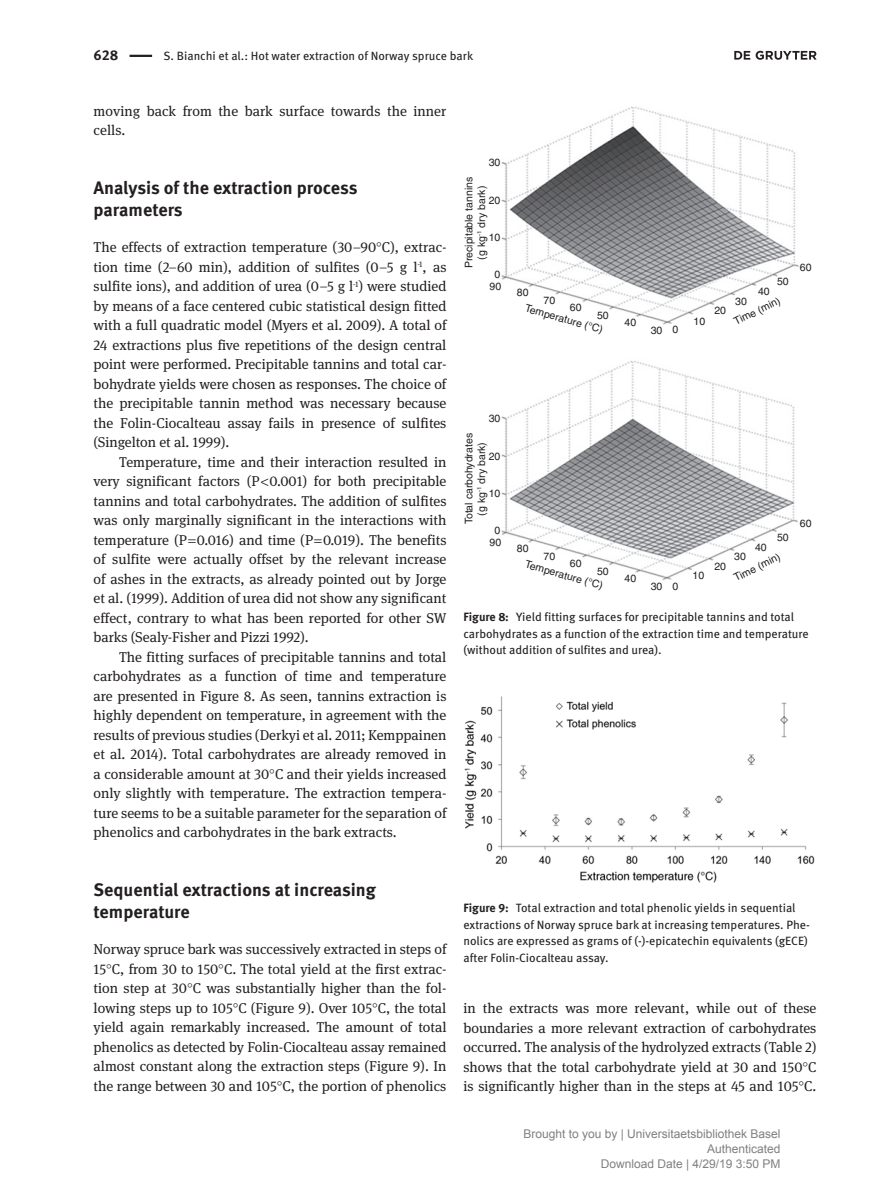
<style>
.page{position:relative;width:893px;height:1191px;background:#fff}
.page>*{position:absolute;margin:0;border:0;box-sizing:border-box;transform-origin:0 0}
.t1{font:700 18px/22.5px "DG Meta Science";color:#231f20}
.t2{font:14.25px/19.5px "DG Meta Serif Science";color:#231f20;text-align:justify}
.t3{font:700 14.25px "DG Meta Science";color:#231f20}
.t4{font:12px/16.5px "DG Meta Science";color:#231f20}
.t5{font:12px/15px "Arial";color:#808080;text-align:right}
.t6{font:10.5px/12.6px "Helvetica";color:#231f20;text-align:center}
.s1{font-weight:700}
</style>
<div class="page">
<hr style="left:130px;top:55px;width:22px;height:2px;background:#231f20">
<img style="left:501px;top:106px;width:298px;height:219px">
<img style="left:501px;top:361px;width:297px;height:219px">
<img style="left:464px;top:696px;width:351px;height:187px">
<svg style="left:734px;top:51px;width:83px;height:9px"></svg>
<p class="t3" style="left:94px;top:44px;width:26px">628</p>
<p class="t4" style="left:164px;top:47px;width:311px">S. Bianchi et al.: Hot water extraction of Norway spruce bark</p>
<p class="t2" style="left:94px;top:101px;width:354px">moving back from the bark surface towards the inner cells.</p>
<p class="t1" style="left:94px;top:176px;width:266px">Analysis of the extraction process parameters</p>
<p class="t2" style="left:94px;top:237px;width:354px">The effects of extraction temperature (30–90 C), extrac&shy;tion time (2–60 min), addition of sulfites (0–5 g l<sup>-1</sup>, as sulfite ions), and addition of urea (0–5 g l<sup>-1</sup>) were studied by means of a face centered cubic statistical design fitted with a full quadratic model (Myers et al. 2009). A total of 24 extractions plus five repetitions of the design central point were performed. Precipitable tannins and total car&shy;bohydrate yields were chosen as responses. The choice of the precipitable tannin method was necessary because the Folin-Ciocalteau assay fails in presence of sulfites (Singelton et al. 1999).</p>
<p class="t2" style="left:94px;top:452px;width:354px;text-indent:26px">Temperature, time and their interaction resulted in very significant factors (P 0.001) for both precipitable tannins and total carbohydrates. The addition of sulfites was only marginally significant in the interactions with temperature (P 0.016) and time (P 0.019). The benefits of sulfite were actually offset by the relevant increase of ashes in the extracts, as already pointed out by Jorge et al. (1999). Addition of urea did not show any significant effect, contrary to what has been reported for other SW barks (Sealy-Fisher and Pizzi 1992).</p>
<p class="t2" style="left:94px;top:647px;width:354px;text-indent:26px">The fitting surfaces of precipitable tannins and total carbohydrates as a function of time and temperature are presented in Figure 8. As seen, tannins extraction is highly dependent on temperature, in agreement with the results of previous studies (Derkyi et al. 2011; Kemppainen et al. 2014). Total carbohydrates are already removed in a considerable amount at 30 C and their yields increased only slightly with temperature. The extraction tempera&shy;ture seems to be a suitable parameter for the separation of phenolics and carbohydrates in the bark extracts.</p>
<p class="t6" style="left:489px;top:156px;width:13px">30</p>
<p class="t6" style="left:462px;top:268px;width:93px;rotate:-90deg">Precipitable tannins (g kg<sup>-1</sup> dry bark)</p>
<p class="t6" style="left:489px;top:194px;width:13px">20</p>
<p class="t6" style="left:489px;top:231px;width:13px">10</p>
<p class="t6" style="left:494px;top:268px;width:7px">0</p>
<p class="t6" style="left:490px;top:280px;width:13px">90</p>
<p class="t6" style="left:517px;top:286px;width:13px">80</p>
<p class="t6" style="left:543px;top:293px;width:13px">70</p>
<p class="t6" style="left:570px;top:301px;width:13px">60</p>
<p class="t6" style="left:527px;top:301px;width:82px;rotate:16deg">Temperature (°C)</p>
<p class="t6" style="left:597px;top:309px;width:13px">50</p>
<p class="t6" style="left:624px;top:316px;width:13px">40</p>
<p class="t6" style="left:651px;top:324px;width:29px">30 0</p>
<p class="t6" style="left:693px;top:314px;width:13px">10</p>
<p class="t6" style="left:777px;top:275px;width:13px">50</p>
<p class="t6" style="left:758px;top:284px;width:13px">40</p>
<p class="t6" style="left:714px;top:303px;width:13px">20</p>
<p class="t6" style="left:732px;top:316px;width:52px;rotate:-26deg">Time (min)</p>
<p class="t6" style="left:735px;top:295px;width:13px">30</p>
<p class="t6" style="left:800px;top:261px;width:13px">60</p>
<p class="t6" style="left:489px;top:412px;width:13px">30</p>
<p class="t6" style="left:462px;top:524px;width:93px;rotate:-90deg">Total carbohydrates (g kg<sup>-1</sup> dry bark)</p>
<p class="t6" style="left:489px;top:450px;width:13px">20</p>
<p class="t6" style="left:489px;top:487px;width:13px">10</p>
<p class="t6" style="left:494px;top:524px;width:7px">0</p>
<p class="t6" style="left:490px;top:536px;width:13px">90</p>
<p class="t6" style="left:517px;top:542px;width:13px">80</p>
<p class="t6" style="left:543px;top:550px;width:13px">70</p>
<p class="t6" style="left:570px;top:557px;width:13px">60</p>
<p class="t6" style="left:527px;top:557px;width:82px;rotate:16deg">Temperature (°C)</p>
<p class="t6" style="left:597px;top:565px;width:13px">50</p>
<p class="t6" style="left:624px;top:572px;width:13px">40</p>
<p class="t6" style="left:651px;top:580px;width:29px">30 0</p>
<p class="t6" style="left:692px;top:569px;width:13px">10</p>
<p class="t6" style="left:777px;top:531px;width:13px">50</p>
<p class="t6" style="left:755px;top:541px;width:13px">40</p>
<p class="t6" style="left:734px;top:550px;width:13px">30</p>
<p class="t6" style="left:714px;top:560px;width:13px">20</p>
<p class="t6" style="left:732px;top:572px;width:52px;rotate:-26deg">Time (min)</p>
<p class="t6" style="left:800px;top:517px;width:13px">60</p>
<p class="t4" style="left:463px;top:608px;width:347px"><span class="s1">Figure 8:</span> Yield fitting surfaces for precipitable tannins and total carbohydrates as a function of the extraction time and temperature (without addition of sulfites and urea).</p>
<p class="t1" style="left:94px;top:878px;width:284px">Sequential extractions at increasing temperature</p>
<p class="t2" style="left:94px;top:939px;width:354px">Norway spruce bark was successively extracted in steps of 15 C, from 30 to 150 C. The total yield at the first extrac&shy;tion step at 30 C was substantially higher than the fol&shy;lowing steps up to 105 C (Figure 9). Over 105 C, the total yield again remarkably increased. The amount of total phenolics as detected by Folin-Ciocalteau assay remained almost constant along the extraction steps (Figure 9). In the range between 30 and 105 C, the portion of phenolics</p>
<p class="t4" style="left:463px;top:899px;width:348px"><span class="s1">Figure 9:</span> Total extraction and total phenolic yields in sequential extractions of Norway spruce bark at increasing temperatures. Phe&shy;nolics are expressed as grams of (-)-epicatechin equivalents (gECE) after Folin-Ciocalteau assay.</p>
<p class="t2" style="left:463px;top:998px;width:354px">in the extracts was more relevant, while out of these boundaries a more relevant extraction of carbohydrates occurred. The analysis of the hydrolyzed extracts (Table 2) shows that the total carbohydrate yield at 30 and 150 C is significantly higher than in the steps at 45 and 105 C.</p>
<p class="t5" style="left:523px;top:1127px;width:259px">Brought to you by | Universitaetsbibliothek Basel<br>Authenticated<br>Download Date | 4/29/19 3:50 PM</p>
</div>
